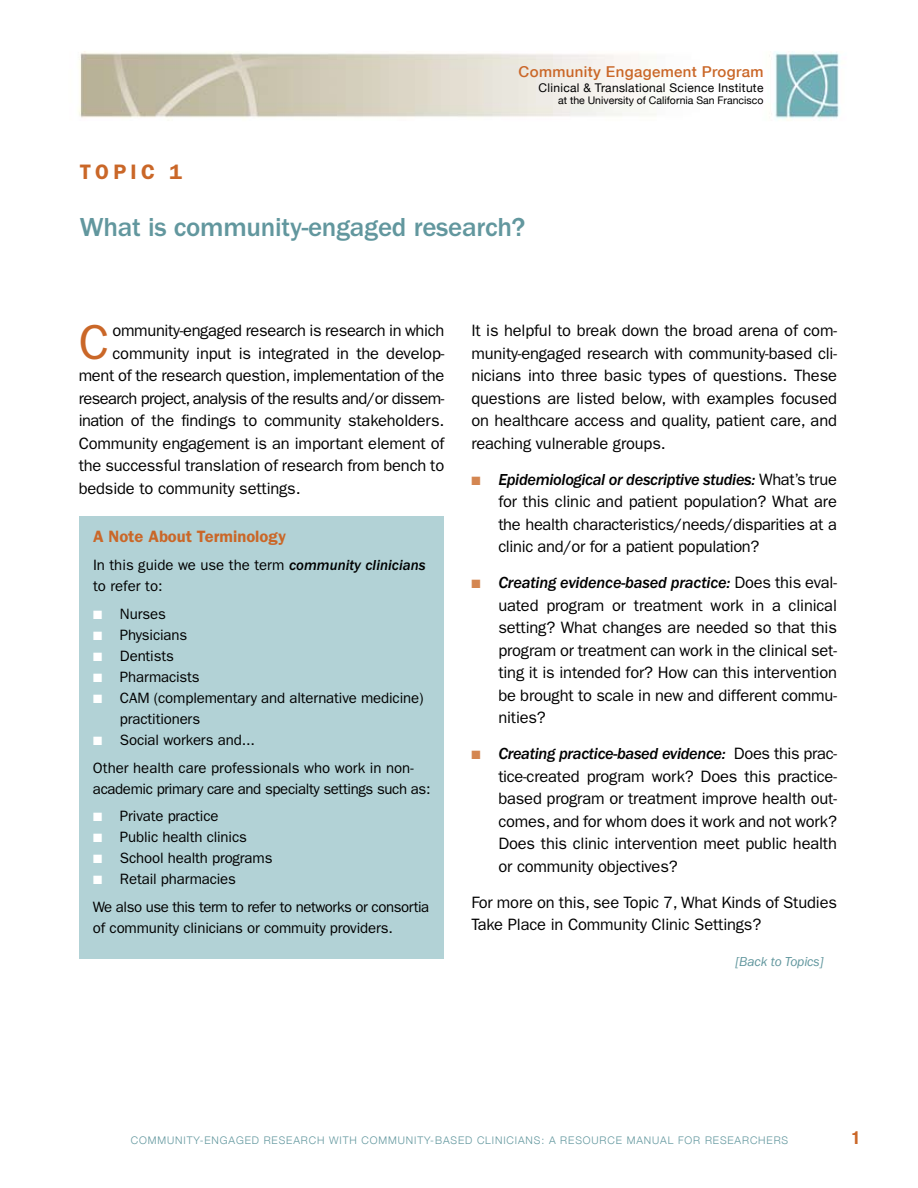
<style>
.page{position:relative;width:918px;height:1188px;background:#fff}
.page>*{position:absolute;margin:0;border:0;box-sizing:border-box;transform-origin:0 0}
.t1{font:49.35px "Franklin Gothic";color:#ca6728}
.t2{font:500 27px "Franklin Gothic";letter-spacing:-.01em;color:#62979e}
.t3{font:600 21px "Franklin Gothic";letter-spacing:.2em;color:#ca6728}
.t4{font:700 condensed 18px "Helvetica Neue";color:#ca6728}
.t5{font:16.5px/22.5px "Franklin Gothic";letter-spacing:-.01em;color:#000;text-align:justify}
.t6{font:16.5px "Franklin Gothic";letter-spacing:-.035em;color:#000}
.t7{font:600 16.5px "Franklin Gothic";color:#ca6728}
.t8{font:15px/21px "Franklin Gothic";letter-spacing:-.01em;color:#000}
.t9{font:15px/27.8px "Franklin Gothic";letter-spacing:-.03em;color:#000}
.t10{font:500 15px "Helvetica Neue";letter-spacing:.025em;color:#ca6728}
.t11{font:italic 13.5px "Franklin Gothic";letter-spacing:-.01em;color:#62979e}
.t12{font:12px "Helvetica Neue";letter-spacing:.025em;color:#000}
.t13{font:300 10.5px "Helvetica Neue";letter-spacing:.085em;color:#62979e}
.t14{font:10.5px "Helvetica Neue";color:#000}
.s1{font-weight:500;font-style:italic}
.s2{color:#fff}
.s3{color:#d48651}
</style>
<div class="page">
<div style="left:80px;top:516px;width:364px;height:442px;background:#b2d2d6"></div>
<img style="left:78px;top:51px;width:762px;height:70px">
<p class="t3" style="left:80px;top:159px;width:104px">TOPIC 1</p>
<p class="t10" style="left:519px;top:62px;width:246px">Community Engagement Program</p>
<p class="t12" style="left:539px;top:80px;width:226px">Clinical &amp; Translational Science Institute</p>
<p class="t14" style="left:558px;top:94px;width:207px">at the University of California San Francisco</p>
<h2 class="t2" style="left:80px;top:212px;width:447px">What is community-engaged research?</h2>
<h1 class="t1" style="left:79px;top:314px;width:32px">C</h1>
<p class="t5" style="left:113px;top:320px;width:333px">ommunity-engaged research is research in which</p>
<p class="t5" style="left:113px;top:342px;width:333px">community input is integrated in the develop-</p>
<p class="t5" style="left:79px;top:365px;width:367px">ment of the research question, implementation of the</p>
<p class="t6" style="left:79px;top:389px;width:367px">research project, analysis of the results and/or dissem-</p>
<p class="t5" style="left:79px;top:410px;width:367px">ination of the findings to community stakeholders.</p>
<p class="t5" style="left:79px;top:432px;width:367px">Community engagement is an important element of</p>
<p class="t5" style="left:79px;top:455px;width:367px">the successful translation of research from bench to</p>
<p class="t5" style="left:79px;top:477px;width:223px">bedside to community settings.</p>
<p class="t7" style="left:93px;top:527px;width:194px">A Note About Terminology</p>
<p class="t8" style="left:93px;top:555px;width:334px">In this guide we use the term <span class="s1">community clinicians </span>to refer to:</p>
<p class="t8" style="left:93px;top:603px;width:74px"><span class="s2">■</span> Nurses</p>
<p class="t8" style="left:93px;top:624px;width:96px"><span class="s2">■</span> Physicians</p>
<p class="t8" style="left:93px;top:645px;width:82px"><span class="s2">■</span> Dentists</p>
<p class="t8" style="left:93px;top:666px;width:108px"><span class="s2">■</span> Pharmacists</p>
<p class="t8" style="left:120px;top:687px;width:305px;text-indent:-27px"><span class="s2">■</span> CAM (complementary and alternative medicine) practitioners</p>
<p class="t8" style="left:93px;top:726px;width:322px;line-height:27.8px"><span class="s2">■</span> Social workers and...<br>Other health care professionals who work in non-</p>
<p class="t8" style="left:93px;top:778px;width:339px">academic primary care and specialty settings such as:</p>
<p class="t8" style="left:93px;top:806px;width:127px"><span class="s2">■</span> Private practice</p>
<p class="t8" style="left:93px;top:827px;width:155px"><span class="s2">■</span> Public health clinics</p>
<p class="t8" style="left:93px;top:848px;width:181px"><span class="s2">■</span> School health programs</p>
<p class="t9" style="left:93px;top:865px;width:338px"><span class="s2">■</span> Retail pharmacies<br>We also use this term to refer to networks or consortia</p>
<p class="t8" style="left:93px;top:918px;width:302px">of community clinicians or commuity providers.</p>
<p class="t5" style="left:471px;top:320px;width:367px">It is helpful to break down the broad arena of com&shy;munity-engaged research with community-based cli&shy;nicians into three basic types of questions. These questions are listed below, with examples focused on healthcare access and quality, patient care, and reaching vulnerable groups.</p>
<p class="t5" style="left:498px;top:468px;width:340px;text-indent:-27px"><span class="s3">■</span> <span class="s1">Epidemiological or descriptive studies:</span> What’s true for this clinic and patient population? What are the health characteristics/needs/disparities at a clinic and/or for a patient population?</p>
<p class="t5" style="left:498px;top:572px;width:340px;text-indent:-27px"><span class="s3">■</span> <span class="s1">Creating evidence-based practice:</span> Does this eval&shy;uated program or treatment work in a clinical setting? What changes are needed so that this program or treatment can work in the clinical set&shy;ting it is intended for? How can this intervention be brought to scale in new and different commu&shy;nities?</p>
<p class="t5" style="left:498px;top:743px;width:340px;text-indent:-27px"><span class="s3">■</span> <span class="s1">Creating practice-based evidence:</span> Does this prac&shy;tice-created program work? Does this practice&shy;based program or treatment improve health out&shy;comes, and for whom does it work and not work?<br>Does this clinic intervention meet public health or community objectives?</p>
<p class="t5" style="left:471px;top:891px;width:367px">For more on this, see Topic 7, What Kinds of Studies<br>Take Place in Community Clinic Settings?</p>
<p class="t11" style="left:736px;top:954px;width:89px">[Back to Topics]</p>
<p class="t13" style="left:131px;top:1134px;width:659px">COMMUNITY-ENGAGED RESEARCH WITH COMMUNITY-BASED CLINICIANS: A RESOURCE MANUAL FOR RESEARCHERS</p>
<p class="t4" style="left:852px;top:1127px;width:10px">1</p>
</div>
